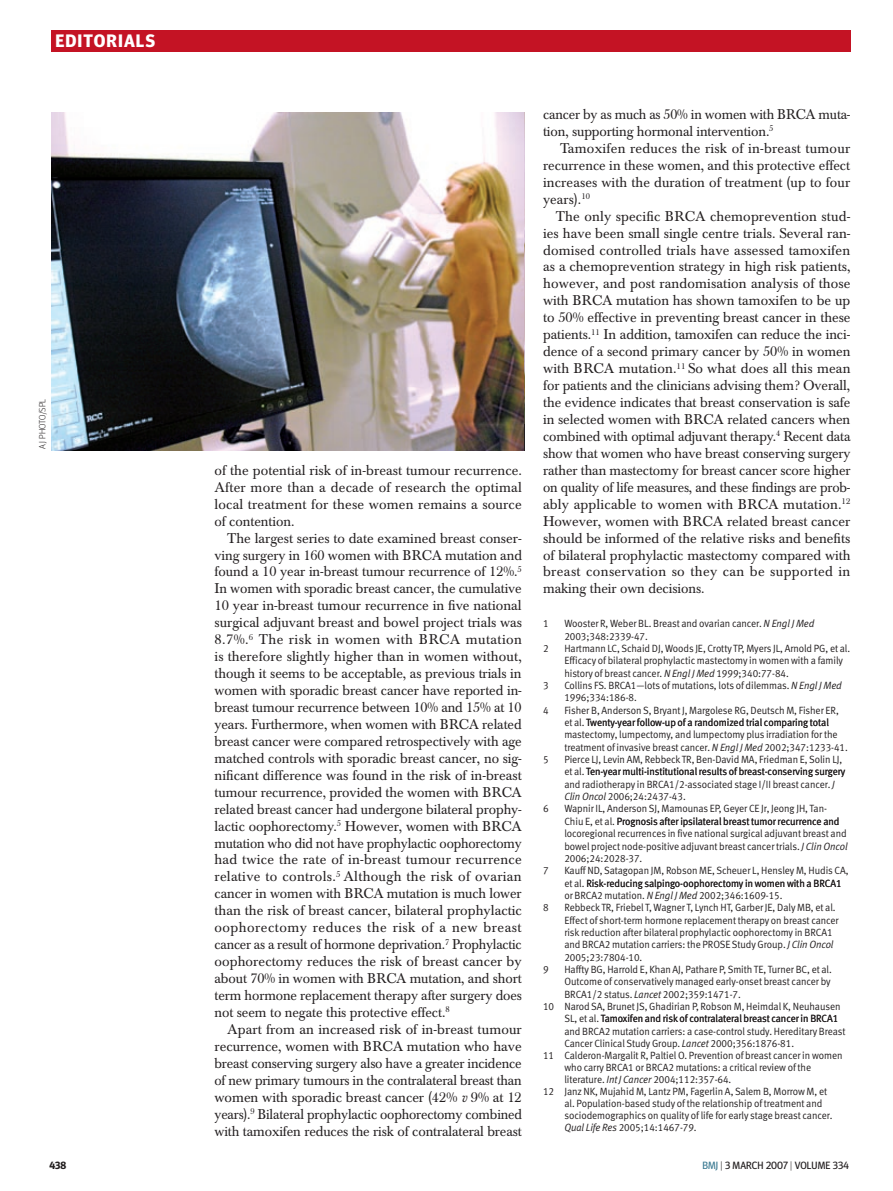
<style>
.page{position:relative;width:893px;height:1191px;background:#fff}
.page>*{position:absolute;margin:0;border:0;box-sizing:border-box;transform-origin:0 0}
.t1{font:700 18px "Meta Headline OT";letter-spacing:.06em;color:#fff}
.body_indent{font:13.95px/17px "Baskerville BE";letter-spacing:-.005em;color:#231f20;text-align:justify}
.references{font:10.5px/12.3px "Meta Normal LF";letter-spacing:-.005em;color:#231f20;scale:.95 1}
.t2{font:10.5px "Meta Headline OT";letter-spacing:.01em;color:#231f20}
.t3{font:700 10.5px "Meta Headline OT";color:#231f20}
.credit{font:300 9px "Meta Headline OT";color:#231f20}
.s1{font-style:italic}
.s2{color:#3c7b93}
.s3{font-weight:300}
</style>
<div class="page">
<div style="left:51px;top:30px;width:799px;height:21px;background:#c41324"></div>
<img style="left:51px;top:112px;width:472px;height:338px">
<p class="t1" style="left:55px;top:30px;width:101px">EDITORIALS</p>
<p class="credit" style="left:37px;top:449px;width:51px;rotate:-90deg">a jphoto/spl</p>
<p class="body_indent" style="left:214px;top:462px;width:309px">of the potential risk of in-breast tumour recurrence.<br>After more than a decade of research the optimal local treatment for these women remains a source of contention.</p>
<p class="body_indent" style="left:214px;top:530px;width:309px;text-indent:13px">The largest series to date examined breast conser‑ ving surgery in 160 women with BRCA mutation and found a 10 year in-breast tumour recurrence of 12%.<sup>5<br></sup>In women with sporadic breast cancer, the cumulative 10 year in-breast tumour recurrence in five national surgical adjuvant breast and bowel project trials was 8.7%.<sup>6</sup> The risk in women with BRCA mutation is therefore slightly higher than in women without, though it seems to be acceptable, as previous trials in women with sporadic breast cancer have reported in&shy;breast tumour recurrence between 10% and 15% at 10 years. Furthermore, when women with BRCA related breast cancer were compared retrospectively with age matched controls with sporadic breast cancer, no sig&shy;nificant difference was found in the risk of in-breast tumour recurrence, provided the women with BRCA related breast cancer had undergone bilateral prophy&shy;lactic oophorectomy.<sup>5</sup> However, women with BRCA mutation who did not have prophylactic oophorectomy had twice the rate of in-breast tumour recurrence relative to controls.<sup>5</sup> Although the risk of ovarian cancer in women with BRCA mutation is much lower than the risk of breast cancer, bilateral prophylactic oophorectomy reduces the risk of a new breast cancer as a result of hormone deprivation.<sup>7</sup> Prophylactic oophorectomy reduces the risk of breast cancer by about 70% in women with BRCA mutation, and short term hormone replacement therapy after surgery does not seem to negate this protective effect.<sup>8</sup></p>
<p class="body_indent" style="left:214px;top:1021px;width:309px;text-indent:13px">Apart from an increased risk of in-breast tumour recurrence, women with BRCA mutation who have breast conserving surgery also have a greater incidence of new primary tumours in the contralateral breast than women with sporadic breast cancer (42% <span class="s1">v</span> 9% at 12 years).<sup>9</sup> Bilateral prophylactic oophorectomy combined with tamoxifen reduces the risk of contralateral breast</p>
<p class="body_indent" style="left:543px;top:106px;width:309px">cancer by as much as 50% in women with BRCA muta&shy;tion, supporting hormonal intervention.<sup>5</sup></p>
<p class="body_indent" style="left:543px;top:140px;width:309px;text-indent:17px">Tamoxifen reduces the risk of in-breast tumour recurrence in these women, and this protective effect increases with the duration of treatment (up to four years).<sup>10</sup></p>
<p class="body_indent" style="left:543px;top:208px;width:309px;text-indent:13px">The only specific BRCA chemoprevention stud&shy;ies have been small single centre trials. Several ran&shy;domised controlled trials have assessed tamoxifen as a chemoprevention strategy in high risk patients, however, and post randomisation analysis of those with BRCA mutation has shown tamoxifen to be up to 50% effective in preventing breast cancer in these patients.<sup>11</sup> In addition, tamoxifen can reduce the inci&shy;dence of a second primary cancer by 50% in women with BRCA mutation.<sup>11</sup> So what does all this mean for patients and the clinicians advising them? Overall, the evidence indicates that breast conservation is safe in selected women with BRCA related cancers when combined with optimal adjuvant therapy.<sup>4</sup> Recent data show that women who have breast conserving surgery rather than mastectomy for breast cancer score higher on quality of life measures, and these findings are prob&shy;ably applicable to women with BRCA mutation.<sup>12<br></sup>However, women with BRCA related breast cancer should be informed of the relative risks and benefits of bilateral prophylactic mastectomy compared with breast conservation so they can be supported in making their own decisions.</p>
<p class="references" style="left:543px;top:617px;width:7px">1</p>
<p class="references" style="left:564px;top:617px;width:265px">Wooster R, Weber BL. Breast and ovarian cancer. <span class="s1">N Engl J Med<br></span>2003;348:2339-47.</p>
<p class="references" style="left:543px;top:642px;width:7px">2</p>
<p class="references" style="left:564px;top:642px;width:302px">Hartmann LC, Schaid DJ, Woods JE, Crotty TP, Myers JL, Arnold PG, et al.<br>Efficacy of bilateral prophylactic mastectomy in women with a family history of breast cancer. <span class="s1">N Engl J Med</span> 1999;340:77-84.</p>
<p class="references" style="left:543px;top:679px;width:7px">3</p>
<p class="references" style="left:564px;top:679px;width:294px">Collins FS. BRCA1—lots of mutations, lots of dilemmas. <span class="s1">N Engl J Med<br></span>1996;334:186-8.</p>
<p class="references" style="left:543px;top:704px;width:7px">4</p>
<p class="references" style="left:564px;top:704px;width:300px">Fisher B, Anderson S, Bryant J, Margolese RG, Deutsch M, Fisher ER, et al. Twenty-year follow-up of a randomized trial comparing total mastectomy, lumpectomy, and lumpectomy plus irradiation for the treatment of invasive breast cancer. <span class="s1">N Engl J Med</span> 2002;347:1233-41.</p>
<p class="references" style="left:543px;top:753px;width:7px">5</p>
<p class="references" style="left:564px;top:753px;width:297px">Pierce LJ, Levin AM, RebbeckTR, Ben-David MA, Friedman E, Solin LJ, et al. Ten-year multi-institutional results of breast-conserving surgery and radiotherapy in BRCA1/2-associated stage I/II breast cancer. <span class="s1">J Clin Oncol</span> 2006;24:2437-43.</p>
<p class="references" style="left:543px;top:802px;width:7px">6</p>
<p class="references" style="left:564px;top:802px;width:300px">Wapnir IL, Anderson SJ, Mamounas EP, Geyer CE Jr, Jeong JH, Tan-Chiu E, et al. Prognosis after ipsilateral breast tumor recurrence and locoregional recurrences in five national surgical adjuvant breast and bowel project node-positive adjuvant breast cancer trials. <span class="s1">J Clin Oncol </span>2006;24:2028-37.</p>
<p class="references" style="left:543px;top:864px;width:7px">7</p>
<p class="references" style="left:564px;top:864px;width:301px">Kauff ND, Satagopan JM, Robson ME, Scheuer L, Hensley M, Hudis CA, et al. Risk-reducing salpingo-oophorectomy in women with a BRCA1 or BRCA2 mutation. <span class="s1">N Engl J Med</span> 2002;346:1609-15.</p>
<p class="references" style="left:543px;top:901px;width:7px">8</p>
<p class="references" style="left:564px;top:901px;width:290px">RebbeckTR, Friebel T, Wagner T, Lynch HT, Garber JE, Daly MB, et al.<br>Effect of short-term hormone replacement therapy on breast cancer risk reduction after bilateral prophylactic oophorectomy in BRCA1 and BRCA2 mutation carriers: the PROSE Study Group. <span class="s1">J Clin Oncol </span>2005;23:7804-10.</p>
<p class="references" style="left:543px;top:963px;width:7px">9</p>
<p class="references" style="left:564px;top:963px;width:283px;text-align:justify">Haffty BG, Harrold E, Khan AJ, Pathare P, Smith TE, Turner BC, et al.<br>Outcome of conservatively managed early-onset breast cancer by BRCA1/2 status. <span class="s1">Lancet</span> 2002;359:1471-7.</p>
<p class="references" style="left:564px;top:1000px;width:297px;text-indent:-21px">10 Narod SA, Brunet JS, Ghadirian P, Robson M, Heimdal K, Neuhausen SL, et al. Tamoxifen and risk of contralateral breast cancer in BRCA1 and BRCA2 mutation carriers: a case-control study. Hereditary Breast Cancer Clinical Study Group. <span class="s1">Lancet</span> 2000;356:1876-81.</p>
<p class="references" style="left:564px;top:1049px;width:294px;text-indent:-21px">11 Calderon-Margalit R, Paltiel O. Prevention of breast cancer in women who carry BRCA1 or BRCA2 mutations: a critical review of the literature. <span class="s1">Int J Cancer</span> 2004;112:357-64.</p>
<p class="references" style="left:564px;top:1085px;width:284px;text-indent:-21px">12 Janz NK, Mujahid M, Lantz PM, Fagerlin A, Salem B, Morrow M, et al. Population-based study of the relationship of treatment and sociodemographics on quality of life for early stage breast cancer.<br><span class="s1">Qual Life Res</span> 2005;14:1467-79.</p>
<p class="t3" style="left:49px;top:1159px;width:18px">438</p>
<p class="t2" style="left:702px;top:1159px;width:148px"><span class="s2">BMJ</span> <span class="s3">|</span> 3 MARCH 2007 <span class="s3">|</span> VOLUME 334</p>
</div>
